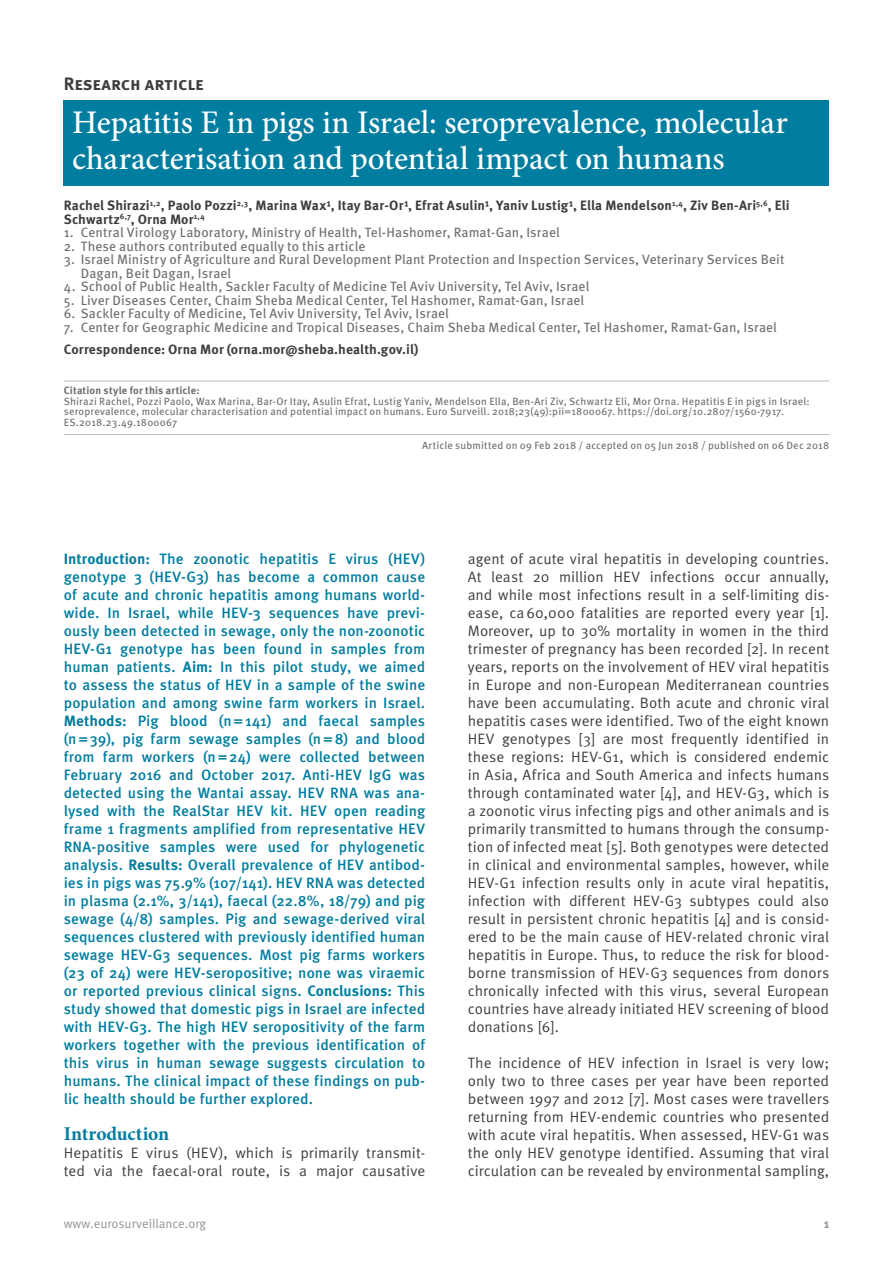
<style>
.page{position:relative;width:893px;height:1263px;background:#fff}
.page>*{position:absolute;margin:0;border:0;box-sizing:border-box;transform-origin:0 0}
.t1{font:500 33px/36px "Minion Pro";letter-spacing:-.01em;color:#fff}
.t2{font:700 19.5px "Minion Pro";letter-spacing:-.005em;color:#007d9f}
.t3{font:700 18px "Meta Pro";color:#3e3e3f}
.t4{font:15px/18px "Meta Pro";color:#3e3e3f;text-align:justify}
.t5{font:500 15px/18px "Meta Pro";letter-spacing:.005em;color:#007d9f;text-align:justify}
.t6{font:13.5px/13.5px "Meta Pro";letter-spacing:.01em;color:#6c6d70}
.t7{font:700 13.5px/13.5px "Meta Pro";letter-spacing:.005em;color:#3e3e3f}
.t8{font:12.75px "Meta Pro";color:#939598}
.t9{font:700 12.75px "Meta Pro";color:#939598}
.t10{font:10.5px/10.5px "Meta Pro";letter-spacing:.02em;color:#6c6d70}
.t11{font:700 10.5px "Meta Pro";letter-spacing:.015em;color:#6c6d70}
.s1{font-weight:700}
</style>
<div class="page">
<hr style="left:64px;top:381px;width:765px;height:1px;background:#bcbdc0">
<hr style="left:64px;top:434px;width:765px;height:1px;background:#bcbdc0">
<div style="left:64px;top:100px;width:765px;height:86px;background:#007d9f"></div>
<p class="t3" style="left:64px;top:72px;width:141px">Research article</p>
<h1 class="t1" style="left:72px;top:104px;width:717px">Hepatitis E in pigs in Israel: seroprevalence, molecular characterisation and potential impact on humans</h1>
<p class="t7" style="left:64px;top:199px;width:727px">Rachel Shirazi<sup>1,2</sup>, Paolo Pozzi<sup>2,3</sup>, Marina Wax¹, Itay Bar-Or¹, Efrat Asulin¹, Yaniv Lustig¹, Ella Mendelson<sup>1,4</sup>, Ziv Ben-Ari<sup>5,6</sup>, Eli<br>Schwartz<sup>6,7</sup>, Orna Mor<sup>1,4</sup></p>
<p class="t6" style="left:64px;top:226px;width:497px">1. Central Virology Laboratory, Ministry of Health, Tel-Hashomer, Ramat-Gan, Israel</p>
<p class="t6" style="left:64px;top:240px;width:303px">2. These authors contributed equally to this article</p>
<p class="t6" style="left:81px;top:253px;width:705px;text-indent:-17px">3. Israel Ministry of Agriculture and Rural Development Plant Protection and Inspection Services, Veterinary Services Beit<br>Dagan, Beit Dagan, Israel</p>
<p class="t6" style="left:64px;top:280px;width:527px">4. School of Public Health, Sackler Faculty of Medicine Tel Aviv University, Tel Aviv, Israel</p>
<p class="t6" style="left:64px;top:294px;width:522px">5. Liver Diseases Center, Chaim Sheba Medical Center, Tel Hashomer, Ramat-Gan, Israel</p>
<p class="t6" style="left:64px;top:307px;width:387px">6. Sackler Faculty of Medicine, Tel Aviv University, Tel Aviv, Israel</p>
<p class="t6" style="left:64px;top:321px;width:715px">7. Center for Geographic Medicine and Tropical Diseases, Chaim Sheba Medical Center, Tel Hashomer, Ramat-Gan, Israel</p>
<p class="t7" style="left:64px;top:343px;width:356px">Correspondence: Orna Mor (orna.mor@sheba.health.gov.il)</p>
<p class="t11" style="left:64px;top:384px;width:137px">Citation style for this article:</p>
<p class="t10" style="left:64px;top:396px;width:747px">Shirazi Rachel, Pozzi Paolo, Wax Marina, Bar-Or Itay, Asulin Efrat, Lustig Yaniv, Mendelson Ella, Ben-Ari Ziv, Schwartz Eli, Mor Orna. Hepatitis E in pigs in Israel: seroprevalence, molecular characterisation and potential impact on humans. Euro Surveill. 2018;23(49):pii=1800067. https://doi.org/10.2807/1560-7917.<br>ES.2018.23.49.1800067</p>
<p class="t10" style="left:422px;top:440px;width:409px">Article submitted on 09 Feb 2018 / accepted on 05 Jun 2018 / published on 06 Dec 2018</p>
<p class="t5" style="left:64px;top:550px;width:363px"><span class="s1">Introduction:</span> The zoonotic hepatitis E virus (HEV) genotype 3 (HEV-G3) has become a common cause of acute and chronic hepatitis among humans world&shy;wide. In Israel, while HEV-3 sequences have previ&shy;ously been detected in sewage, only the non-zoonotic HEV-G1 genotype has been found in samples from human patients. <span class="s1">Aim:</span> In this pilot study, we aimed to assess the status of HEV in a sample of the swine population and among swine farm workers in Israel.<br><span class="s1">Methods:</span> Pig blood (n=141) and faecal samples (n=39), pig farm sewage samples (n=8) and blood from farm workers (n=24) were collected between February 2016 and October 2017. Anti-HEV IgG was detected using the Wantai assay. HEV RNA was ana&shy;lysed with the RealStar HEV kit. HEV open reading frame 1 fragments amplified from representative HEV RNA-positive samples were used for phylogenetic analysis. <span class="s1">Results:</span> Overall prevalence of HEV antibod&shy;ies in pigs was 75.9% (107/141). HEV RNA was detected in plasma (2.1%, 3/141), faecal (22.8%, 18/79) and pig sewage (4/8) samples. Pig and sewage-derived viral sequences clustered with previously identified human sewage HEV-G3 sequences. Most pig farms workers (23 of 24) were HEV-seropositive; none was viraemic or reported previous clinical signs. <span class="s1">Conclusions:</span> This study showed that domestic pigs in Israel are infected with HEV-G3. The high HEV seropositivity of the farm workers together with the previous identification of this virus in human sewage suggests circulation to humans. The clinical impact of these findings on pub&shy;lic health should be further explored.</p>
<h2 class="t2" style="left:64px;top:1120px;width:107px">Introduction</h2>
<p class="t4" style="left:64px;top:1144px;width:363px">Hepatitis E virus (HEV), which is primarily transmit&shy;ted via the faecal-oral route, is a major causative</p>
<p class="t4" style="left:468px;top:550px;width:363px">agent of acute viral hepatitis in developing countries.<br>At least 20 million HEV infections occur annually, and while most infections result in a self-limiting dis&shy;ease, ca60,000 fatalities are reported every year [1].<br>Moreover, up to 30% mortality in women in the third trimester of pregnancy has been recorded [2]. In recent years, reports on the involvement of HEV viral hepatitis in Europe and non-European Mediterranean countries have been accumulating. Both acute and chronic viral hepatitis cases were identified. Two of the eight known HEV genotypes [3] are most frequently identified in these regions: HEV-G1, which is considered endemic in Asia, Africa and South America and infects humans through contaminated water [4], and HEV-G3, which is a zoonotic virus infecting pigs and other animals and is primarily transmitted to humans through the consump&shy;tion of infected meat [5]. Both genotypes were detected in clinical and environmental samples, however, while HEV-G1 infection results only in acute viral hepatitis, infection with different HEV-G3 subtypes could also result in persistent chronic hepatitis [4] and is consid&shy;ered to be the main cause of HEV-related chronic viral hepatitis in Europe. Thus, to reduce the risk for blood&shy;borne transmission of HEV-G3 sequences from donors chronically infected with this virus, several European countries have already initiated HEV screening of blood donations [6].</p>
<p class="t4" style="left:468px;top:1054px;width:363px">The incidence of HEV infection in Israel is very low; only two to three cases per year have been reported between 1997 and 2012 [7]. Most cases were travellers returning from HEV-endemic countries who presented with acute viral hepatitis. When assessed, HEV-G1 was the only HEV genotype identified. Assuming that viral circulation can be revealed by environmental sampling,</p>
<p class="t8" style="left:64px;top:1215px;width:144px">www.eurosurveillance.org</p>
<p class="t9" style="left:824px;top:1215px;width:7px">1</p>
</div>
